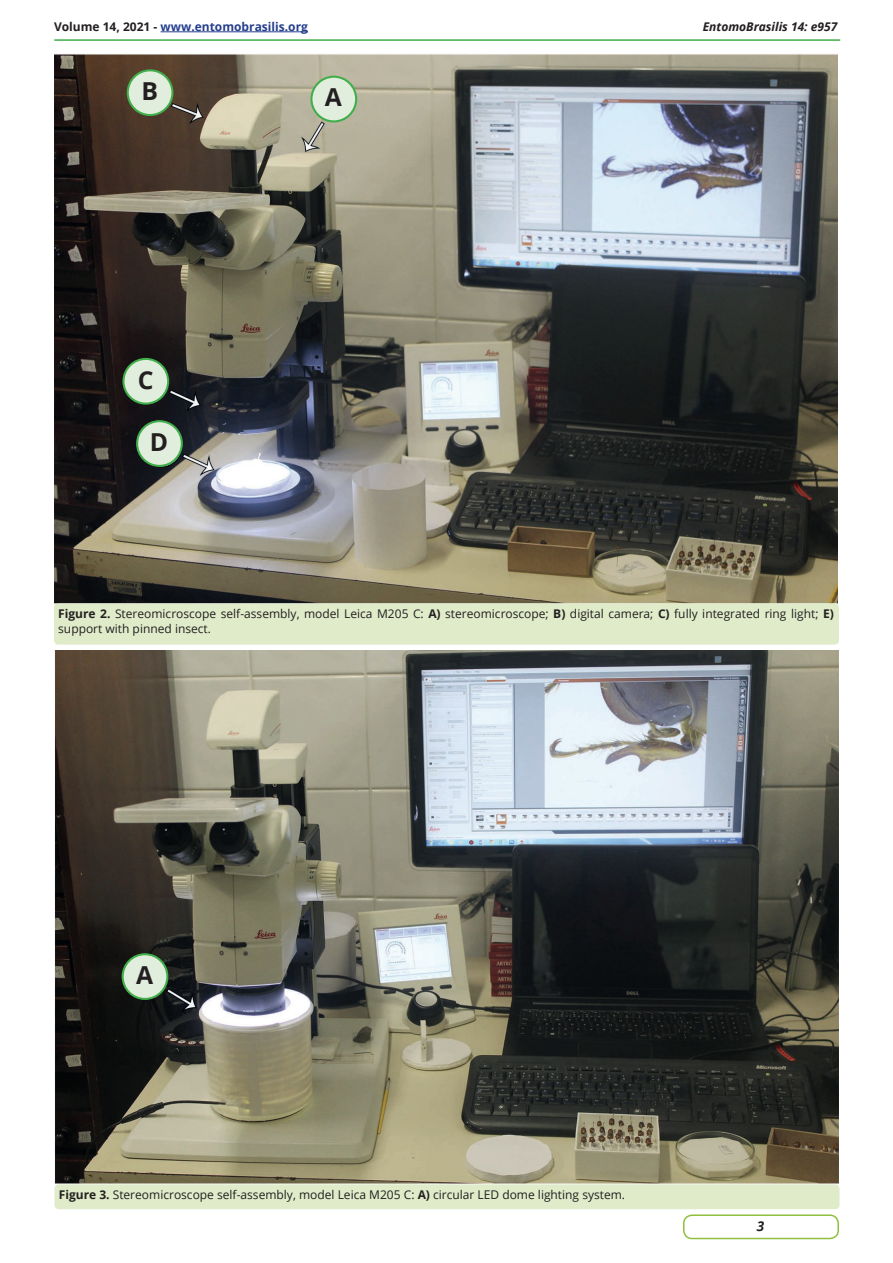
<style>
.page{position:relative;width:893px;height:1263px;background:#fff}
.page>*{position:absolute;margin:0;border:0;box-sizing:border-box;transform-origin:0 0}
.t1{font:700 24.75px "Open Sans";color:#231f20}
.t2{font:italic 700 13.5px "Open Sans";color:#231f20}
.Legenda{font:12px/14.4px "Open Sans";color:#231f20}
.t3{font:700 12px "Open Sans";color:#253f8e}
.t4{font:italic 700 12px "Open Sans";color:#231f20}
.s1{color:#231f20}
.s2{font-weight:700}
</style>
<div class="page">
<div style="left:683px;top:1214px;width:156px;height:25px;border:2px solid #90bf3e;border-radius:9px"></div>
<hr style="left:161px;top:32px;width:147px;height:1px;background:#253f8e">
<hr style="left:55px;top:39px;width:785px;height:2px;background:#40ae49">
<img style="left:54px;top:54px;width:783px;height:551px">
<div style="left:54px;top:603px;width:785px;height:42px;background:#dfebc9;border-radius:4px"></div>
<div style="left:128px;top:70px;width:44px;height:45px;background:#e1eedd;border-radius:50%"></div>
<div style="left:127px;top:69px;width:46px;height:47px;border:2px solid #40ae49;border-radius:50%"></div>
<div style="left:311px;top:77px;width:45px;height:44px;background:#e1eedd;border-radius:50%"></div>
<div style="left:310px;top:76px;width:47px;height:46px;border:2px solid #40ae49;border-radius:50%"></div>
<div style="left:123px;top:359px;width:45px;height:45px;background:#e1eedd;border-radius:50%"></div>
<div style="left:122px;top:358px;width:47px;height:47px;border:2px solid #40ae49;border-radius:50%"></div>
<svg style="left:137px;top:421px;width:45px;height:45px"></svg>
<div style="left:136px;top:420px;width:47px;height:47px;border:2px solid #40ae49;border-radius:50%"></div>
<div style="left:145px;top:430px;width:28px;height:27px;background:#e1eedd;border-radius:6px"></div>
<img style="left:55px;top:650px;width:784px;height:534px">
<div style="left:55px;top:1184px;width:784px;height:25px;background:#dfebc9;border-radius:4px"></div>
<div style="left:123px;top:954px;width:44px;height:45px;background:#e1eedd;border-radius:50%"></div>
<div style="left:122px;top:953px;width:46px;height:47px;border:2px solid #40ae49;border-radius:50%"></div>
<p class="t3" style="left:54px;top:18px;width:255px"><span class="s1">Volume 14, 2021 -</span> www.entomobrasilis.org</p>
<p class="t4" style="left:703px;top:18px;width:136px">EntomoBrasilis 14: e957</p>
<p class="t1" style="left:141px;top:74px;width:18px">B</p>
<p class="t1" style="left:325px;top:80px;width:19px">A</p>
<p class="t1" style="left:138px;top:362px;width:17px">C</p>
<p class="t1" style="left:150px;top:424px;width:20px">D</p>
<p class="Legenda" style="left:58px;top:607px;width:777px"><span class="s2">Figure 2.</span> Stereomicroscope self-assembly, model Leica M205 C: <span class="s2">A)</span> stereomicroscope; <span class="s2">B)</span> digital camera; <span class="s2">C)</span> fully integrated ring light; <span class="s2">E) </span>support with pinned insect.</p>
<p class="t1" style="left:136px;top:957px;width:19px">A</p>
<p class="Legenda" style="left:59px;top:1187px;width:568px"><span class="s2">Figure 3.</span> Stereomicroscope self-assembly, model Leica M205 C: <span class="s2">A)</span> circular LED dome lighting system.</p>
<p class="t2" style="left:757px;top:1216px;width:9px">3</p>
</div>
